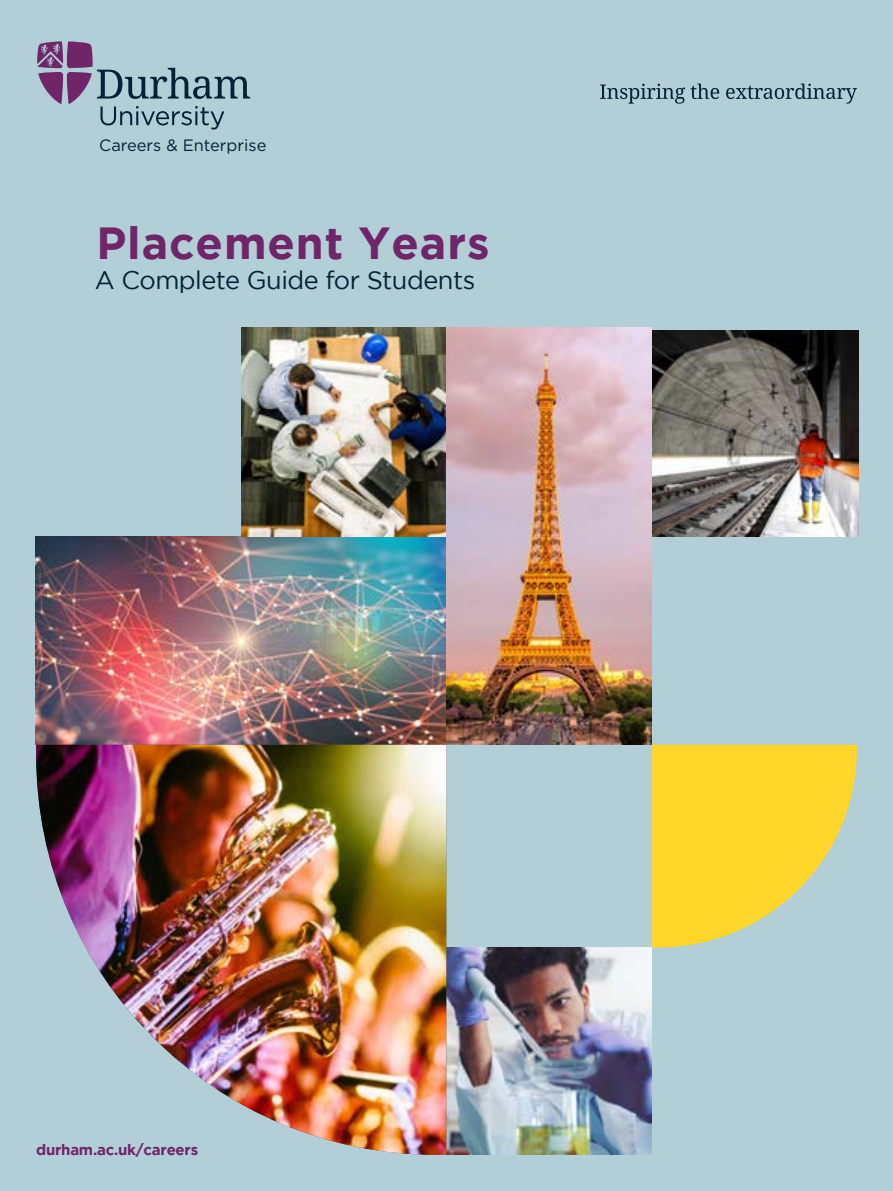
<style>
.page{position:relative;width:893px;height:1191px;background:#b2ced6}
.page>*{position:absolute;margin:0;border:0;box-sizing:border-box;transform-origin:0 0}
.t1{font:700 44.85px "Gotham";letter-spacing:.02em;color:#6f2568}
.t2{font:25.35px "Gotham";letter-spacing:-.02em;color:#002337}
.t3{font:16.35px "Gotham";color:#002337}
.t4{font:700 15px "Gotham";letter-spacing:-.015em;color:#6f2568}
</style>
<div class="page">
<svg style="left:37px;top:41px;width:213px;height:89px"></svg>
<img style="left:446px;top:947px;width:205px;height:207px">
<img style="left:35px;top:536px;width:411px;height:209px">
<img style="left:241px;top:328px;width:205px;height:208px">
<img style="left:446px;top:328px;width:205px;height:416px">
<img style="left:652px;top:331px;width:206px;height:205px">
<img style="left:36px;top:744px;width:410px;height:410px">
<svg style="left:652px;top:744px;width:205px;height:203px"></svg>
<svg style="left:600px;top:84px;width:257px;height:20px"></svg>
<p class="t3" style="left:99px;top:136px;width:169px">Careers &amp; Enterprise</p>
<h1 class="t1" style="left:96px;top:217px;width:395px">Placement Years</h1>
<p class="t2" style="left:95px;top:266px;width:382px">A Complete Guide for Students</p>
<p class="t4" style="left:36px;top:1140px;width:164px">durham.ac.uk/careers</p>
</div>
